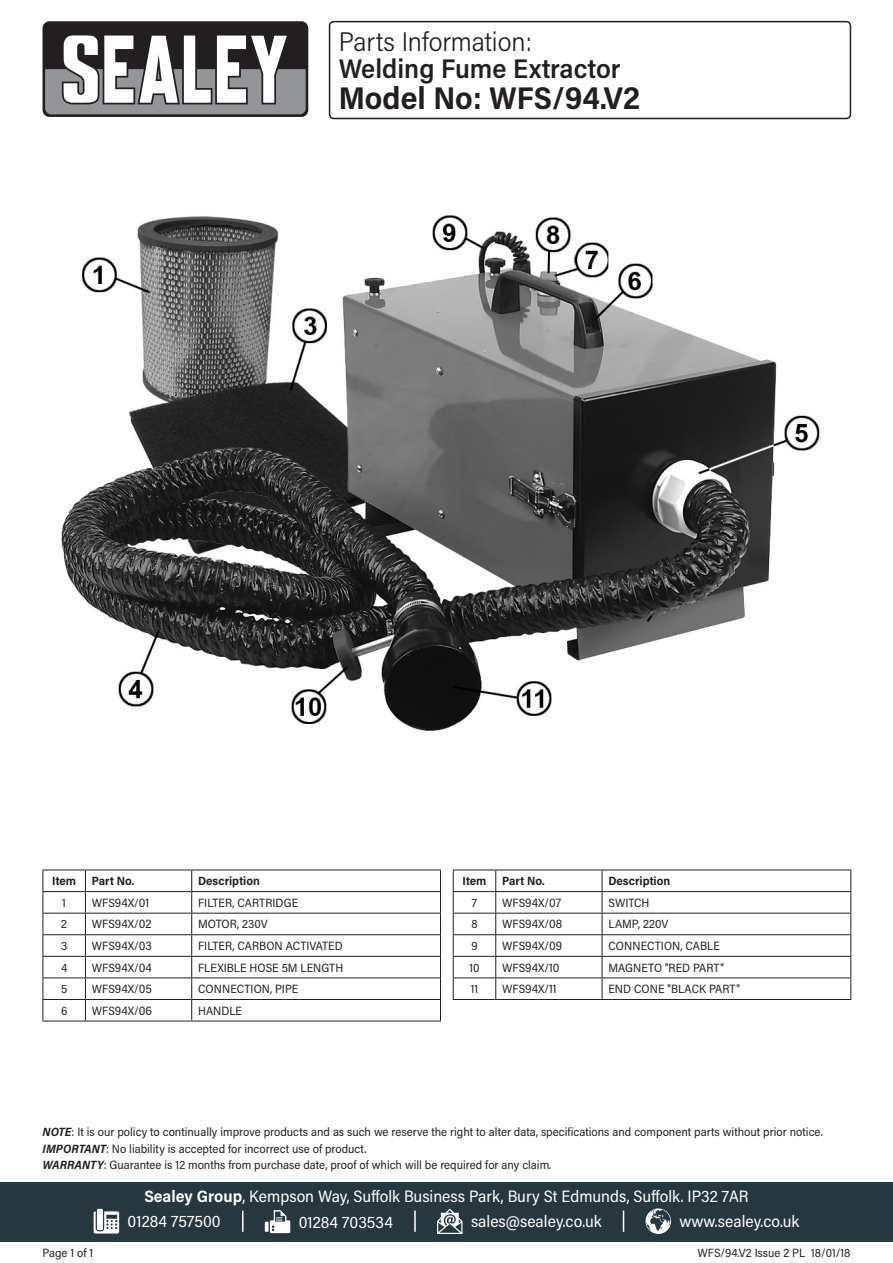
<style>
.page{position:relative;width:893px;height:1263px;background:#fff}
.page>*{position:absolute;margin:0;border:0;box-sizing:border-box;transform-origin:0 0}
.Model_Number{font:700 31.5px "Acumin Pro Semi Cond";color:#231f20}
.Product_Description{font:600 27px "Acumin Pro Semi Cond";color:#231f20}
.Parts_Information{font:300 27px "Acumin Pro Semi Cond";color:#231f20}
.Address{font:16.5px "Acumin Pro Semi Cond";color:#fff}
.Contact_Info{font:16.5px "Acumin Pro Semi Cond";color:#fff}
.Disclaimer{font:12px "Acumin Pro Semi Cond";color:#231f20}
.Table_Body{font:12px "Acumin Pro Semi Cond";letter-spacing:.005em;color:#231f20}
.Part_No__Body{font:12px "Acumin Pro Semi Cond";color:#231f20}
.Part_Description_HDR{font:700 12px "Acumin Pro Semi Cond";color:#231f20}
.Document_Info{font:12px "Acumin Pro Semi Cond";color:#231f20}
.Item_Body{font:12px "Acumin Pro Semi Cond";color:#231f20}
.Item_HDR{font:700 12px "Acumin Pro Semi Cond";letter-spacing:-.005em;color:#231f20}
.s1{font-weight:700;font-style:italic}
.s2{font-weight:700}
</style>
<div class="page">
<div style="left:43px;top:21px;width:265px;height:96px;background:#231f20;border-radius:7px"></div>
<svg style="left:45px;top:35px;width:261px;height:79px"></svg>
<div style="left:0;top:1182px;width:893px;height:60px;background:#27373f"></div>
<svg style="left:94px;top:1211px;width:25px;height:22px"></svg>
<div style="left:97px;top:1209px;width:6px;height:21px;background:#fff"></div>
<svg style="left:265px;top:1222px;width:4px;height:10px"></svg>
<svg style="left:270px;top:1210px;width:20px;height:23px"></svg>
<svg style="left:437px;top:1208px;width:25px;height:26px"></svg>
<svg style="left:645px;top:1208px;width:26px;height:26px"></svg>
<hr style="left:242px;top:1210px;width:2px;height:22px;background:#fff">
<svg style="left:623px;top:1210px;width:1px;height:22px"></svg>
<hr style="left:414px;top:1210px;width:2px;height:22px;background:#fff">
<img style="left:61px;top:215px;width:759px;height:516px">
<div style="left:329px;top:21px;width:522px;height:98px;border:2px solid #231f20;border-radius:4px"></div>
<hr style="left:43px;top:870px;width:42px;height:1px;background:#231f20">
<hr style="left:85px;top:870px;width:107px;height:1px;background:#231f20">
<hr style="left:192px;top:870px;width:249px;height:1px;background:#231f20">
<hr style="left:43px;top:891px;width:42px;height:1px;background:#231f20">
<hr style="left:85px;top:891px;width:107px;height:1px;background:#231f20">
<hr style="left:192px;top:891px;width:249px;height:1px;background:#231f20">
<hr style="left:43px;top:913px;width:42px;height:1px;background:#231f20">
<hr style="left:85px;top:913px;width:107px;height:1px;background:#231f20">
<hr style="left:192px;top:913px;width:249px;height:1px;background:#231f20">
<hr style="left:43px;top:934px;width:42px;height:1px;background:#231f20">
<hr style="left:85px;top:934px;width:107px;height:1px;background:#231f20">
<hr style="left:192px;top:934px;width:249px;height:1px;background:#231f20">
<hr style="left:43px;top:956px;width:42px;height:1px;background:#231f20">
<hr style="left:85px;top:956px;width:107px;height:1px;background:#231f20">
<hr style="left:192px;top:956px;width:249px;height:1px;background:#231f20">
<hr style="left:43px;top:977px;width:42px;height:1px;background:#231f20">
<hr style="left:85px;top:977px;width:107px;height:1px;background:#231f20">
<hr style="left:192px;top:977px;width:249px;height:1px;background:#231f20">
<hr style="left:43px;top:999px;width:42px;height:1px;background:#231f20">
<svg style="left:43px;top:870px;width:1px;height:151px"></svg>
<hr style="left:85px;top:999px;width:107px;height:1px;background:#231f20">
<svg style="left:85px;top:870px;width:1px;height:151px"></svg>
<hr style="left:192px;top:999px;width:249px;height:1px;background:#231f20">
<svg style="left:191px;top:870px;width:1px;height:151px"></svg>
<svg style="left:440px;top:870px;width:1px;height:151px"></svg>
<hr style="left:43px;top:1021px;width:42px;height:1px;background:#231f20">
<hr style="left:85px;top:1021px;width:107px;height:1px;background:#231f20">
<hr style="left:192px;top:1021px;width:249px;height:1px;background:#231f20">
<hr style="left:453px;top:870px;width:43px;height:1px;background:#231f20">
<hr style="left:496px;top:870px;width:106px;height:1px;background:#231f20">
<hr style="left:602px;top:870px;width:249px;height:1px;background:#231f20">
<hr style="left:453px;top:891px;width:43px;height:1px;background:#231f20">
<hr style="left:496px;top:891px;width:106px;height:1px;background:#231f20">
<hr style="left:602px;top:891px;width:249px;height:1px;background:#231f20">
<hr style="left:453px;top:913px;width:43px;height:1px;background:#231f20">
<hr style="left:496px;top:913px;width:106px;height:1px;background:#231f20">
<hr style="left:602px;top:913px;width:249px;height:1px;background:#231f20">
<hr style="left:453px;top:934px;width:43px;height:1px;background:#231f20">
<hr style="left:496px;top:934px;width:106px;height:1px;background:#231f20">
<hr style="left:602px;top:934px;width:249px;height:1px;background:#231f20">
<hr style="left:453px;top:956px;width:43px;height:1px;background:#231f20">
<hr style="left:496px;top:956px;width:106px;height:1px;background:#231f20">
<hr style="left:602px;top:956px;width:249px;height:1px;background:#231f20">
<hr style="left:453px;top:977px;width:43px;height:1px;background:#231f20">
<svg style="left:453px;top:870px;width:1px;height:129px"></svg>
<hr style="left:496px;top:977px;width:106px;height:1px;background:#231f20">
<svg style="left:495px;top:870px;width:1px;height:129px"></svg>
<hr style="left:602px;top:977px;width:249px;height:1px;background:#231f20">
<svg style="left:602px;top:870px;width:1px;height:129px"></svg>
<svg style="left:850px;top:870px;width:1px;height:129px"></svg>
<hr style="left:453px;top:999px;width:43px;height:1px;background:#231f20">
<hr style="left:496px;top:999px;width:106px;height:1px;background:#231f20">
<hr style="left:602px;top:999px;width:249px;height:1px;background:#231f20">
<p class="Parts_Information" style="left:339px;top:23px;width:195px">Parts Information:</p>
<p class="Product_Description" style="left:339px;top:49px;width:283px">Welding Fume Extractor</p>
<p class="Model_Number" style="left:339px;top:76px;width:303px">Model No: WFS/94.V2</p>
<p class="Item_HDR" style="left:52px;top:872px;width:25px">Item</p>
<p class="Part_Description_HDR" style="left:92px;top:872px;width:44px">Part No.</p>
<p class="Part_Description_HDR" style="left:198px;top:872px;width:63px">Description</p>
<p class="Item_Body" style="left:62px;top:894px;width:5px">1</p>
<p class="Part_No__Body" style="left:92px;top:894px;width:59px">WFS94X/01</p>
<p class="Table_Body" style="left:198px;top:894px;width:102px">FILTER, CARTRIDGE</p>
<p class="Item_Body" style="left:61px;top:916px;width:7px">2</p>
<p class="Part_No__Body" style="left:92px;top:916px;width:61px">WFS94X/02</p>
<p class="Table_Body" style="left:198px;top:916px;width:71px">MOTOR, 230V</p>
<p class="Item_Body" style="left:61px;top:937px;width:8px">3</p>
<p class="Part_No__Body" style="left:92px;top:937px;width:61px">WFS94X/03</p>
<p class="Table_Body" style="left:198px;top:937px;width:146px">FILTER, CARBON ACTIVATED</p>
<p class="Item_Body" style="left:61px;top:959px;width:8px">4</p>
<p class="Part_No__Body" style="left:92px;top:959px;width:62px">WFS94X/04</p>
<p class="Table_Body" style="left:198px;top:959px;width:147px">FLEXIBLE HOSE 5M LENGTH</p>
<p class="Item_Body" style="left:61px;top:980px;width:8px">5</p>
<p class="Part_No__Body" style="left:92px;top:980px;width:62px">WFS94X/05</p>
<p class="Table_Body" style="left:198px;top:980px;width:102px">CONNECTION, PIPE</p>
<p class="Item_Body" style="left:61px;top:1002px;width:8px">6</p>
<p class="Part_No__Body" style="left:92px;top:1002px;width:62px">WFS94X/06</p>
<p class="Table_Body" style="left:198px;top:1002px;width:46px">HANDLE</p>
<p class="Item_HDR" style="left:463px;top:872px;width:25px">Item</p>
<p class="Part_Description_HDR" style="left:502px;top:872px;width:44px">Part No.</p>
<p class="Part_Description_HDR" style="left:608px;top:872px;width:63px">Description</p>
<p class="Item_Body" style="left:472px;top:894px;width:7px">7</p>
<p class="Part_No__Body" style="left:502px;top:894px;width:61px">WFS94X/07</p>
<p class="Table_Body" style="left:608px;top:894px;width:43px">SWITCH</p>
<p class="Item_Body" style="left:471px;top:916px;width:8px">8</p>
<p class="Part_No__Body" style="left:502px;top:916px;width:62px">WFS94X/08</p>
<p class="Table_Body" style="left:608px;top:916px;width:62px">LAMP, 220V</p>
<p class="Item_Body" style="left:471px;top:937px;width:8px">9</p>
<p class="Part_No__Body" style="left:502px;top:937px;width:62px">WFS94X/09</p>
<p class="Table_Body" style="left:608px;top:937px;width:113px">CONNECTION, CABLE</p>
<p class="Item_Body" style="left:469px;top:959px;width:12px">10</p>
<p class="Part_No__Body" style="left:502px;top:959px;width:59px">WFS94X/10</p>
<p class="Table_Body" style="left:608px;top:959px;width:117px">MAGNETO "RED PART"</p>
<p class="Item_Body" style="left:471px;top:980px;width:9px">11</p>
<p class="Part_No__Body" style="left:502px;top:980px;width:56px">WFS94X/11</p>
<p class="Table_Body" style="left:608px;top:980px;width:133px">END CONE "BLACK PART"</p>
<p class="Disclaimer" style="left:43px;top:1124px;width:782px"><span class="s1">NOTE</span>: It is our policy to continually improve products and as such we reserve the right to alter data, specifications and component parts without prior notice.</p>
<p class="Disclaimer" style="left:43px;top:1140px;width:326px"><span class="s1">IMPORTANT</span>: No liability is accepted for incorrect use of product.</p>
<p class="Disclaimer" style="left:43px;top:1157px;width:510px"><span class="s1">WARRANTY</span>: Guarantee is 12 months from purchase date, proof of which will be required for any claim.</p>
<p class="Document_Info" style="left:43px;top:1244px;width:52px">Page 1 of 1</p>
<p class="Address" style="left:144px;top:1185px;width:606px"><span class="s2">Sealey Group</span>, Kempson Way, Suffolk Business Park, Bury St Edmunds, Suffolk. IP32 7AR</p>
<p class="Contact_Info" style="left:128px;top:1210px;width:95px">01284 757500</p>
<p class="Contact_Info" style="left:299px;top:1210px;width:96px">01284 703534</p>
<p class="Contact_Info" style="left:471px;top:1210px;width:132px">sales@sealey.co.uk</p>
<p class="Contact_Info" style="left:680px;top:1210px;width:121px">www.sealey.co.uk</p>
<p class="Document_Info" style="left:697px;top:1244px;width:154px">WFS/94.V2 Issue 2 PL 18/01/18</p>
</div>
